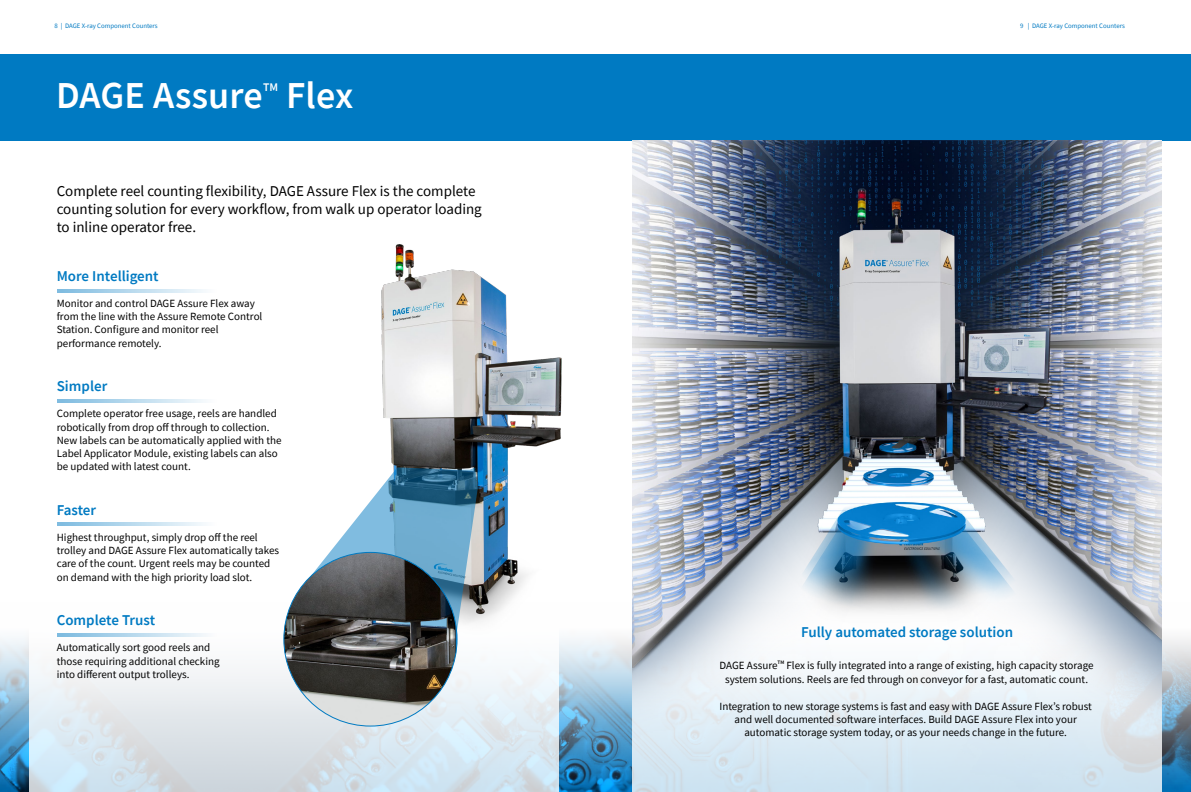
<style>
.page{position:relative;width:1191px;height:792px;background:#fff}
.page>*{position:absolute;margin:0;border:0;box-sizing:border-box;transform-origin:0 0}
.t1{font:600 38px "Source Sans Pro";letter-spacing:.005em;color:#fff}
.t2{font:15px/18px "Source Sans Pro";color:#000}
.t3{font:600 15px "Source Sans Pro";color:#007ac2}
.t4{font:600 11.7px "Source Sans Pro";color:#fff}
.t5{font:11px/13.2px "Source Sans Pro";color:#000}
.t6{font:6.8px "Source Sans Pro";color:#007ac2}
.t7{font:600 5.2px "Source Sans Pro";color:#000}
</style>
<div class="page">
<img style="left:0;top:713px;width:1191px;height:79px">
<svg style="left:0;top:540px;width:1191px;height:173px"></svg>
<svg style="left:29px;top:289px;width:529px;height:503px"></svg>
<div style="left:0;top:54px;width:1191px;height:87px;background:#007ac2"></div>
<img style="left:632px;top:141px;width:529px;height:651px">
<img style="left:354px;top:244px;width:214px;height:403px">
<hr style="left:57px;top:400px;width:205px;height:3px;background:#007ac2">
<hr style="left:57px;top:523px;width:205px;height:3px;background:#007ac2">
<hr style="left:57px;top:634px;width:205px;height:3px;background:#007ac2">
<hr style="left:57px;top:290px;width:205px;height:3px;background:#007ac2">
<svg style="left:309px;top:467px;width:169px;height:188px"></svg>
<img style="left:284px;top:552px;width:173px;height:174px;border-radius:87px">
<p class="t6" style="left:55px;top:21px;width:105px">8 | DAGE X-ray Component Counters</p>
<p class="t6" style="left:1027px;top:21px;width:98px">| DAGE X-ray Component Counters</p>
<p class="t6" style="left:1020px;top:21px;width:5px">9</p>
<h1 class="t1" style="left:56px;top:70px;width:208px">DAGE Assure</h1>
<p class="t4" style="left:263px;top:80px;width:17px">TM</p>
<h1 class="t1" style="left:286px;top:70px;width:69px">Flex</h1>
<h2 class="t2" style="left:57px;top:181px;width:427px">Complete reel counting flexibility, DAGE Assure Flex is the complete counting solution for every workflow, from walk up operator loading to inline operator free.</h2>
<h2 class="t3" style="left:57px;top:266px;width:103px">More Intelligent</h2>
<p class="t5" style="left:57px;top:297px;width:207px">Monitor and control DAGE Assure Flex away from the line with the Assure Remote Control Station. Configure and monitor reel performance remotely.</p>
<h2 class="t3" style="left:57px;top:376px;width:52px">Simpler</h2>
<p class="t5" style="left:57px;top:407px;width:226px">Complete operator free usage, reels are handled robotically from drop off through to collection.<br>New labels can be automatically applied with the Label Applicator Module, existing labels can also be updated with latest count.</p>
<h2 class="t3" style="left:57px;top:500px;width:41px">Faster</h2>
<p class="t5" style="left:57px;top:531px;width:224px">Highest throughput, simply drop off the reel trolley and DAGE Assure Flex automatically takes care of the count. Urgent reels may be counted on demand with the high priority load slot.</p>
<h2 class="t3" style="left:57px;top:610px;width:100px">Complete Trust</h2>
<p class="t5" style="left:57px;top:641px;width:164px">Automatically sort good reels and those requiring additional checking into different output trolleys.</p>
<h2 class="t3" style="left:801px;top:622px;width:213px">Fully automated storage solution</h2>
<p class="t5" style="left:719px;top:659px;width:59px">DAGE Assure</p>
<p class="t7" style="left:777px;top:659px;width:8px">TM</p>
<p class="t5" style="left:725px;top:659px;width:370px;text-indent:61px">Flex is fully integrated into a range of existing, high capacity storage system solutions. Reels are fed through on conveyor for a fast, automatic count.</p>
<p class="t5" style="left:719px;top:699px;width:374px;text-align:center">Integration to new storage systems is fast and easy with DAGE Assure Flex’s robust and well documented software interfaces. Build DAGE Assure Flex into your automatic storage system today, or as your needs change in the future.</p>
</div>
